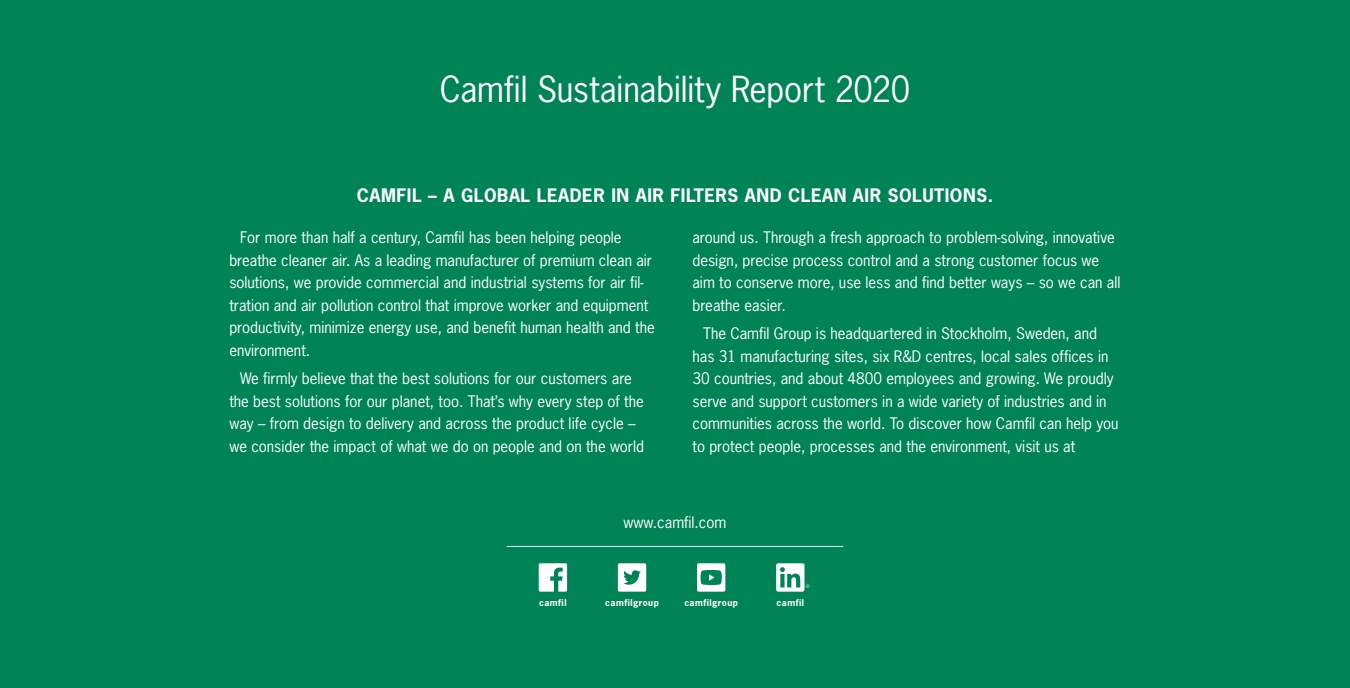
<style>
.page{position:relative;width:1350px;height:688px;background:#008457}
.page>*{position:absolute;margin:0;border:0;box-sizing:border-box;transform-origin:0 0}
.t1{font:33.75px "News Gothic";letter-spacing:-.005em;color:#fff}
.t2{font:700 17.5px "News Gothic";letter-spacing:.03em;color:#fff}
.t3{font:15px/22.5px "News Gothic";color:#fff}
.t4{font:700 8.75px "News Gothic";letter-spacing:.055em;color:#fff}
</style>
<div class="page">
<svg style="left:539px;top:563px;width:28px;height:28px"></svg>
<svg style="left:618px;top:563px;width:28px;height:28px"></svg>
<svg style="left:776px;top:563px;width:33px;height:28px"></svg>
<svg style="left:697px;top:563px;width:28px;height:28px"></svg>
<hr style="left:507px;top:546px;width:336px;height:1px;background:#eff0f2">
<h1 class="t1" style="left:440px;top:68px;width:472px">Camfil Sustainability Report 2020</h1>
<p class="t2" style="left:357px;top:183px;width:638px">CAMFIL – A GLOBAL LEADER IN AIR FILTERS AND CLEAN AIR SOLUTIONS.</p>
<p class="t3" style="left:229px;top:226px;width:427px;text-indent:11px">For more than half a century, Camfil has been helping people breathe cleaner air. As a leading manufacturer of premium clean air solutions, we provide commercial and industrial systems for air fil&shy;tration and air pollution control that improve worker and equipment productivity, minimize energy use, and benefit human health and the environment.</p>
<p class="t3" style="left:229px;top:367px;width:416px;text-align:center">We firmly believe that the best solutions for our customers are the best solutions for our planet, too. That’s why every step of the way – from design to delivery and across the product life cycle – we consider the impact of what we do on people and on the world</p>
<p class="t3" style="left:692px;top:226px;width:430px">around us. Through a fresh approach to problem-solving, innovative design, precise process control and a strong customer focus we aim to conserve more, use less and find better ways – so we can all breathe easier.</p>
<p class="t3" style="left:692px;top:322px;width:428px;text-indent:11px">The Camfil Group is headquartered in Stockholm, Sweden, and has 31 manufacturing sites, six R&amp;D centres, local sales offices in 30 countries, and about 4800 employees and growing. We proudly serve and support customers in a wide variety of industries and in communities across the world. To discover how Camfil can help you to protect people, processes and the environment, visit us at</p>
<p class="t3" style="left:624px;top:511px;width:104px">www.camfil.com</p>
<p class="t4" style="left:539px;top:596px;width:29px">camfil</p>
<p class="t4" style="left:605px;top:596px;width:55px">camfilgroup</p>
<p class="t4" style="left:684px;top:596px;width:55px">camfilgroup</p>
<p class="t4" style="left:777px;top:596px;width:29px">camfil</p>
</div>
